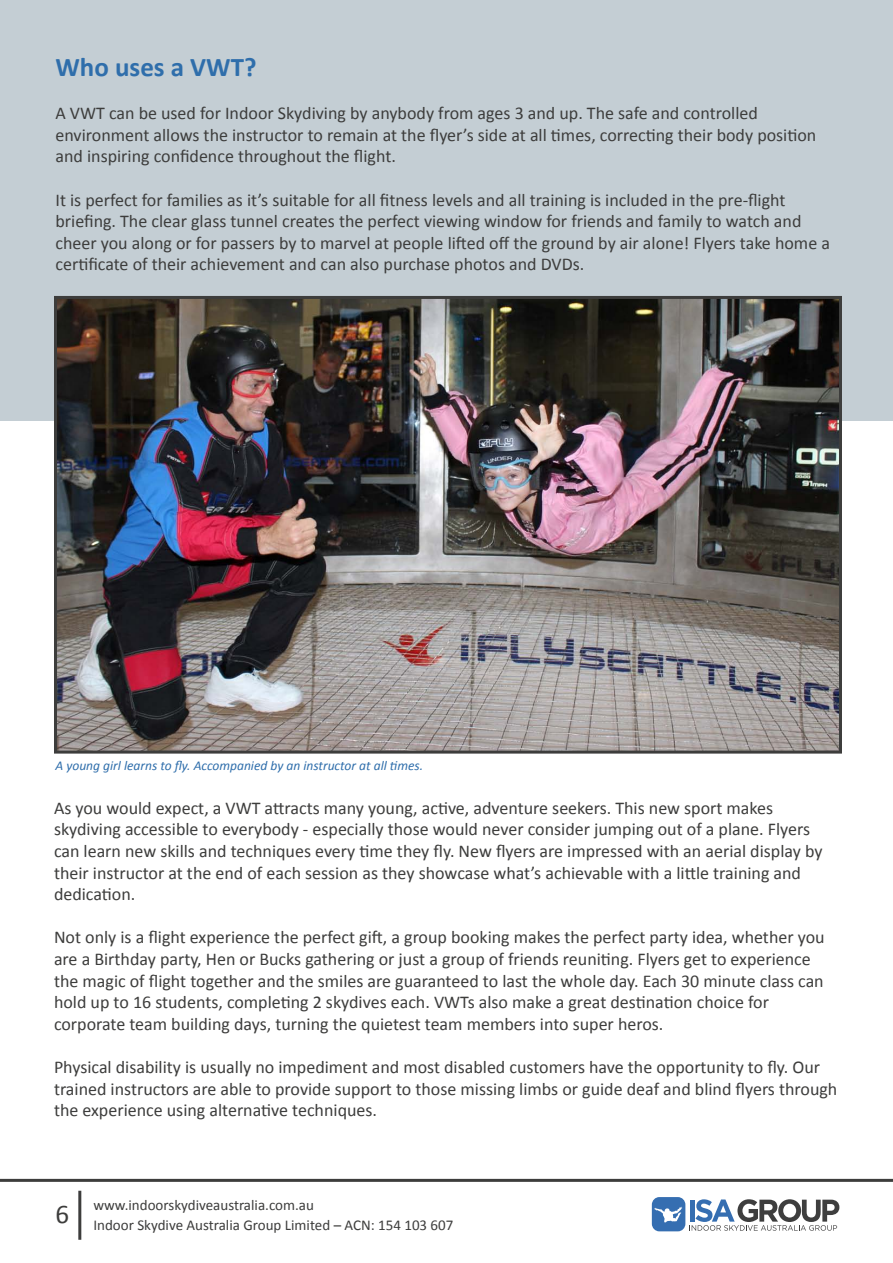
<style>
.page{position:relative;width:893px;height:1263px;background:#fff}
.page>*{position:absolute;margin:0;border:0;box-sizing:border-box;transform-origin:0 0}
.t1{font:700 27px "Calibri";color:#2f6eab}
.t2{font:18px/21.6px "Calibri";color:#3d3d3c}
.t3{font:15px/19.5px "Calibri";color:#3d3d3c}
.t4{font:italic 13.5px "Calibri";color:#2f6eab}
</style>
<div class="page">
<div style="left:0;top:0;width:893px;height:420px;background:#c4ced4"></div>
<img style="left:58px;top:300px;width:780px;height:450px">
<div style="left:54px;top:296px;width:788px;height:458px;border:3px solid #3d3d3c"></div>
<hr style="left:0;top:1179px;width:893px;height:3px;background:#3d3d3c">
<div style="left:652px;top:1197px;width:33px;height:34px;background:#356eb1;border-radius:8px"></div>
<svg style="left:689px;top:1199px;width:150px;height:32px"></svg>
<svg style="left:654px;top:1207px;width:28px;height:15px"></svg>
<hr style="left:78px;top:1191px;width:3px;height:49px;background:#3d3d3c">
<h1 class="t1" style="left:56px;top:50px;width:203px">Who uses a VWT?</h1>
<p class="t2" style="left:56px;top:102px;width:762px">A VWT can be used for Indoor Skydiving by anybody from ages 3 and up. The safe and controlled environment allows the instructor to remain at the flyer’s side at all times, correcting their body position and inspiring confidence throughout the flight.</p>
<p class="t2" style="left:56px;top:188px;width:776px">It is perfect for families as it’s suitable for all fitness levels and all training is included in the pre-flight briefing. The clear glass tunnel creates the perfect viewing window for friends and family to watch and cheer you along or for passers by to marvel at people lifted off the ground by air alone! Flyers take home a certificate of their achievement and can also purchase photos and DVDs.</p>
<p class="t4" style="left:56px;top:757px;width:369px">A young girl learns to fly. Accompanied by an instructor at all times.</p>
<p class="t2" style="left:54px;top:796px;width:770px">As you would expect, a VWT attracts many young, active, adventure seekers. This new sport makes skydiving accessible to everybody - especially those would never consider jumping out of a plane. Flyers can learn new skills and techniques every time they fly. New flyers are impressed with an aerial display by their instructor at the end of each session as they showcase what’s achievable with a little training and dedication.</p>
<p class="t2" style="left:54px;top:926px;width:772px">Not only is a flight experience the perfect gift, a group booking makes the perfect party idea, whether you are a Birthday party, Hen or Bucks gathering or just a group of friends reuniting. Flyers get to experience the magic of flight together and the smiles are guaranteed to last the whole day. Each 30 minute class can hold up to 16 students, completing 2 skydives each. VWTs also make a great destination choice for corporate team building days, turning the quietest team members into super heros.</p>
<p class="t2" style="left:54px;top:1055px;width:785px">Physical disability is usually no impediment and most disabled customers have the opportunity to fly. Our trained instructors are able to provide support to those missing limbs or guide deaf and blind flyers through the experience using alternative techniques.</p>
<p class="t3" style="left:56px;top:1195px;width:399px;text-indent:38px">www.indoorskydiveaustralia.com.au<br><sup>6</sup> Indoor Skydive Australia Group Limited – ACN: 154 103 607</p>
</div>
